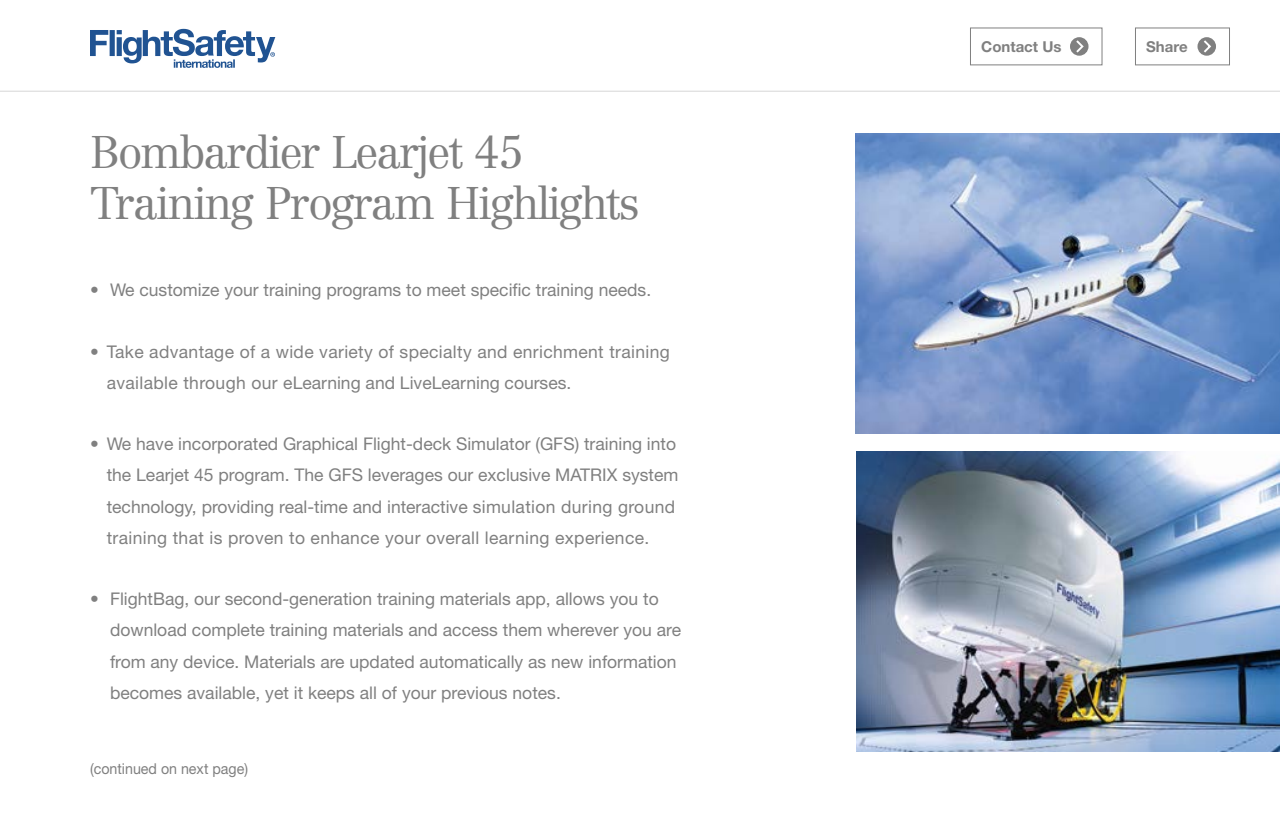
<style>
.page{position:relative;width:1280px;height:840px;background:#fff}
.page>*{position:absolute;margin:0;border:0;box-sizing:border-box;transform-origin:0 0}
.t1{font:300 45px/51.2px "Centennial";letter-spacing:-.05em;color:#808080}
.t2{font:17.5px/31.2px "Helvetica Neue";color:#808080}
.t3{font:17.5px/31.2px "Helvetica Neue";letter-spacing:.02em;color:#808080}
.t4{font:15px "Helvetica Neue";color:#808080;scale:.95 1}
.t5{font:700 15px "Helvetica Neue";color:#808080}
</style>
<div class="page">
<div style="left:970px;top:27px;width:133px;height:38px;border:1px solid #808080"></div>
<svg style="left:1070px;top:37px;width:19px;height:19px"></svg>
<svg style="left:1074px;top:38px;width:11px;height:17px"></svg>
<div style="left:1135px;top:27px;width:95px;height:38px;border:1px solid #808080"></div>
<div style="left:1198px;top:37px;width:18px;height:19px;background:#808080;border-radius:50%"></div>
<svg style="left:1202px;top:38px;width:11px;height:17px"></svg>
<svg style="left:90px;top:29px;width:185px;height:39px"></svg>
<img style="left:855px;top:134px;width:425px;height:299px">
<img style="left:856px;top:452px;width:424px;height:299px">
<hr style="left:0;top:91px;width:1280px;height:1px;background:#dfdfdf">
<h1 class="t1" style="left:90px;top:126px;width:551px">Bombardier Learjet 45<br>Training Program Highlights</h1>
<p class="t2" style="left:90px;top:274px;width:563px">• We customize your training programs to meet specific training needs.</p>
<p class="t3" style="left:107px;top:335px;width:565px;text-indent:-17px">• Take advantage of a wide variety of specialty and enrichment training available through our eLearning and LiveLearning courses.</p>
<p class="t2" style="left:107px;top:428px;width:573px;text-indent:-17px">• We have incorporated Graphical Flight-deck Simulator (GFS) training into the Learjet 45 program. The GFS leverages our exclusive MATRIX system technology, providing real-time and interactive simulation during ground training that is proven to enhance your overall learning experience.</p>
<p class="t2" style="left:110px;top:583px;width:573px;text-indent:-20px">• FlightBag, our second-generation training materials app, allows you to download complete training materials and access them wherever you are from any device. Materials are updated automatically as new information becomes available, yet it keeps all of your previous notes.</p>
<p class="t4" style="left:90px;top:760px;width:168px">(continued on next page)</p>
<p class="t5" style="left:981px;top:37px;width:82px">Contact Us</p>
<p class="t5" style="left:1146px;top:37px;width:43px">Share</p>
</div>
